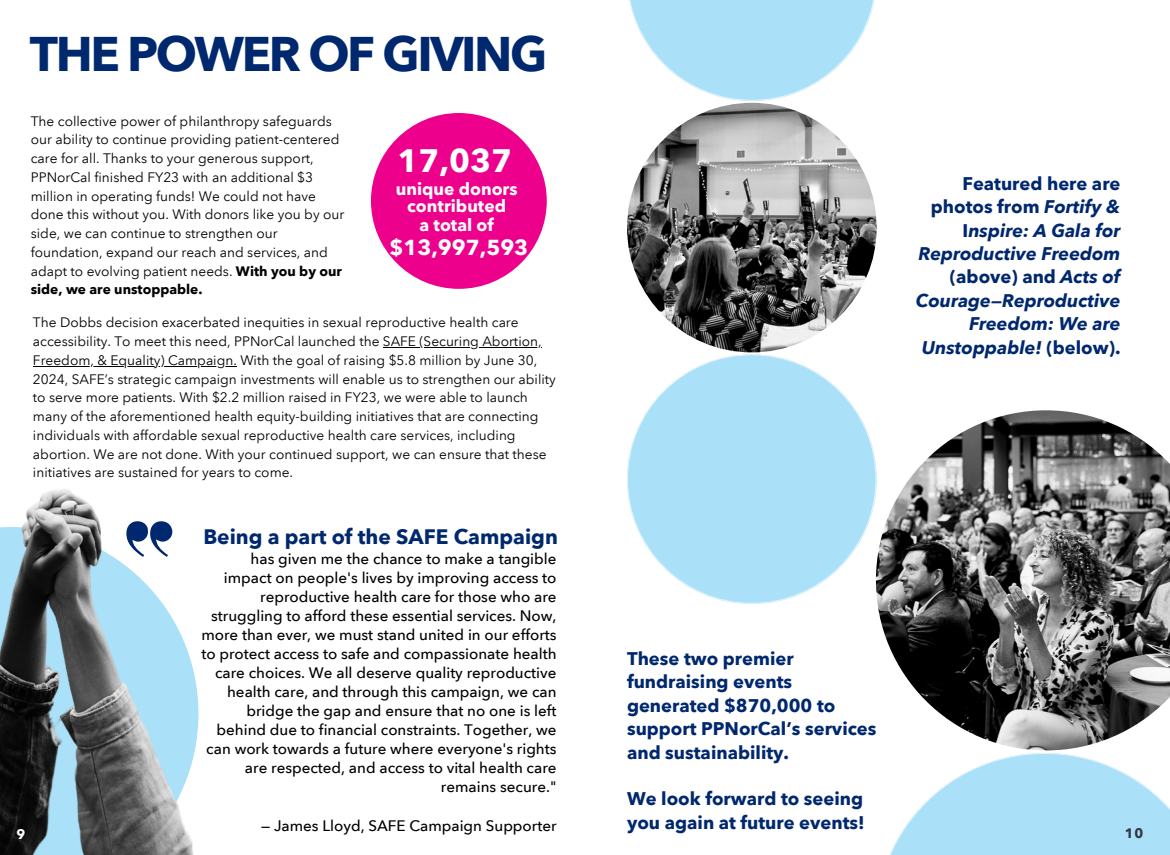
<style>
.page{position:relative;width:1170px;height:855px;background:#fff}
.page>*{position:absolute;margin:0;border:0;box-sizing:border-box;transform-origin:0 0}
.t1{font:700 48.5px "Avenir Next LT Pro";letter-spacing:-.05em;color:#00286e}
.t2{font:700 32.38px "Avenir Next LT Pro";color:#fff}
.t3{font:700 21.62px "Avenir Next LT Pro";color:#fff}
.t4{font:700 20.88px "Avenir Next LT Pro";color:#00286e}
.t5{font:700 18.25px/23.4px "Avenir Next LT Pro";color:#00286e}
.t6{font:italic 700 18.25px/23.4px "Avenir Next LT Pro";color:#00286e;text-align:right}
.t7{font:700 17.25px "Avenir Next LT Pro";color:#fff}
.t8{font:500 15.12px/19.1px "Avenir Next LT Pro";color:#000;text-align:right}
.t9{font:13.75px/18.8px "Avenir Next LT Pro";color:#000}
.t10{font:700 13.75px "Avenir Next LT Pro";color:#333740}
.t11{font:700 13.75px "Avenir Next LT Pro";color:#fff}
.s1{font-weight:700}
.s2{font-style:normal}
</style>
<div class="page">
<div style="left:371px;top:113px;width:176px;height:176px;background:#ec008c;border-radius:50%"></div>
<img style="left:0;top:489px;width:199px;height:366px">
<img style="left:627px;top:103px;width:250px;height:249px;border-radius:50%">
<svg style="left:629px;top:0;width:246px;height:101px"></svg>
<svg style="left:627px;top:354px;width:249px;height:250px"></svg>
<svg style="left:889px;top:753px;width:281px;height:102px"></svg>
<img style="left:876px;top:410px;width:294px;height:340px">
<hr style="left:383px;top:347px;width:159px;height:1px;background:#000">
<hr style="left:33px;top:366px;width:204px;height:1px;background:#000">
<p class="t1" style="left:30px;top:24px;width:519px">THE POWER OF GIVING</p>
<p class="t9" style="left:31px;top:111px;width:315px">The collective power of philanthropy safeguards our ability to continue providing patient-centered care for all. Thanks to your generous support, PPNorCal finished FY23 with an additional $3 million in operating funds! We could not have done this without you. With donors like you by our side, we can continue to strengthen our foundation, expand our reach and services, and adapt to evolving patient needs. <span class="s1">With you by our side, we are unstoppable.</span></p>
<p class="t2" style="left:398px;top:140px;width:116px">17,037</p>
<p class="t7" style="left:396px;top:178px;width:123px">unique donors</p>
<p class="t7" style="left:407px;top:196px;width:100px">contributed</p>
<p class="t7" style="left:420px;top:214px;width:76px">a total of</p>
<p class="t3" style="left:389px;top:233px;width:140px">$13,997,593</p>
<p class="t9" style="left:33px;top:313px;width:524px">The Dobbs decision exacerbated inequities in sexual reproductive health care accessibility. To meet this need, PPNorCal launched the SAFE (Securing Abortion, Freedom, &amp; Equality) Campaign. With the goal of raising $5.8 million by June 30, 2024, SAFE’s strategic campaign investments will enable us to strengthen our ability to serve more patients. With $2.2 million raised in FY23, we were able to launch many of the aforementioned health equity-building initiatives that are connecting individuals with affordable sexual reproductive health care services, including abortion. We are not done. With your continued support, we can ensure that these initiatives are sustained for years to come.</p>
<p class="t4" style="left:203px;top:523px;width:356px">Being a part of the SAFE Campaign</p>
<p class="t6" style="left:916px;top:172px;width:206px"><span class="s2">Featured here are photos from</span> Fortify &amp;<br><span class="s2">I</span>nspire: A Gala for<br>Reproductive Freedom <span class="s2">(above) and</span> Acts of<br>Courage—Reproductive<br>Freedom: We are<br>Unstoppable! <span class="s2">(below).</span></p>
<p class="t8" style="left:201px;top:548px;width:357px">has given me the chance to make a tangible impact on people's lives by improving access to reproductive health care for those who are struggling to afford these essential services. Now, more than ever, we must stand united in our efforts to protect access to safe and compassionate health care choices. We all deserve quality reproductive health care, and through this campaign, we can bridge the gap and ensure that no one is left behind due to financial constraints. Together, we can work towards a future where everyone's rights are respected, and access to vital health care remains secure."</p>
<p class="t8" style="left:261px;top:815px;width:297px">— James Lloyd, SAFE Campaign Supporter</p>
<p class="t5" style="left:627px;top:647px;width:251px">These two premier fundraising events generated $870,000 to support PPNorCal’s services and sustainability.</p>
<p class="t5" style="left:627px;top:787px;width:239px">We look forward to seeing you again at future events!</p>
<p class="t11" style="left:17px;top:826px;width:10px">9</p>
<p class="t10" style="left:1125px;top:825px;width:20px">10</p>
</div>
